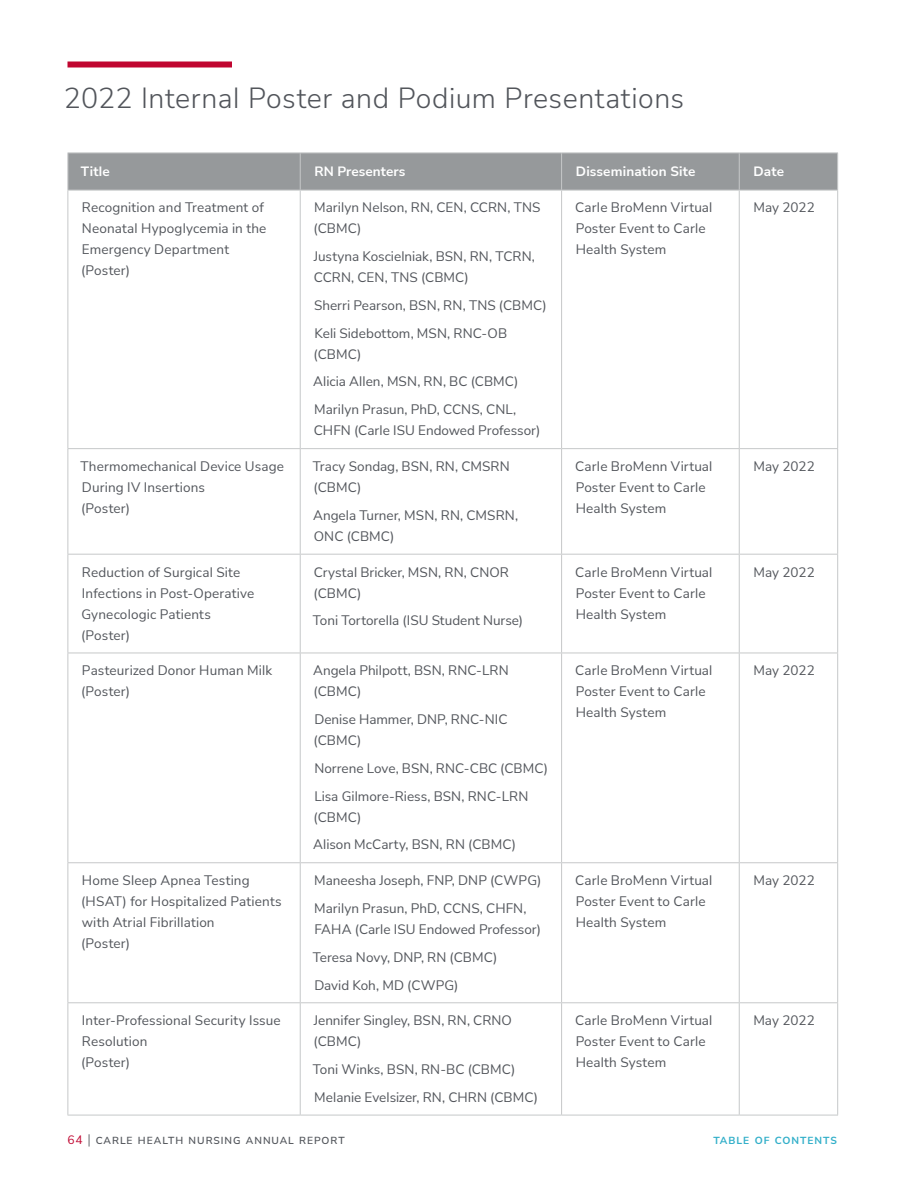
<style>
.page{position:relative;width:918px;height:1188px;background:#fff}
.page>*{position:absolute;margin:0;border:0;box-sizing:border-box;transform-origin:0 0}
.t1{font:300 28.5px "Nunito Sans";letter-spacing:.02em;color:#52555b}
.t2{font:13.5px/21px "Nunito Sans";letter-spacing:.01em;color:#52555b}
.t3{font:700 13.5px "Nunito Sans";letter-spacing:.01em;color:#fff}
.t4{font:600 10.2px "Nunito Sans";letter-spacing:.095em;color:#52555b}
.t5{font:700 10.2px "Nunito Sans";letter-spacing:.095em;color:#32afc9}
.s1{font-weight:400;font-size:12px;color:#c00630}
.s2{font-weight:300;font-size:13.5px}
</style>
<div class="page">
<div style="left:69px;top:154px;width:768px;height:36px;background:#96999b"></div>
<hr style="left:68px;top:153px;width:232px;height:1px;background:#c6c8c9">
<hr style="left:68px;top:153px;width:1px;height:37px;background:#c6c8c9">
<hr style="left:300px;top:153px;width:262px;height:1px;background:#c6c8c9">
<hr style="left:300px;top:153px;width:1px;height:37px;background:#c6c8c9">
<hr style="left:562px;top:153px;width:177px;height:1px;background:#c6c8c9">
<hr style="left:561px;top:153px;width:1px;height:37px;background:#c6c8c9">
<hr style="left:739px;top:153px;width:99px;height:1px;background:#c6c8c9">
<hr style="left:739px;top:153px;width:1px;height:37px;background:#c6c8c9">
<hr style="left:837px;top:153px;width:1px;height:37px;background:#c6c8c9">
<hr style="left:68px;top:190px;width:232px;height:1px;background:#c6c8c9">
<hr style="left:68px;top:190px;width:1px;height:258px;background:#c6c8c9">
<hr style="left:300px;top:190px;width:262px;height:1px;background:#c6c8c9">
<hr style="left:300px;top:190px;width:1px;height:258px;background:#c6c8c9">
<hr style="left:562px;top:190px;width:177px;height:1px;background:#c6c8c9">
<hr style="left:561px;top:190px;width:1px;height:258px;background:#c6c8c9">
<hr style="left:739px;top:190px;width:99px;height:1px;background:#c6c8c9">
<hr style="left:739px;top:190px;width:1px;height:258px;background:#c6c8c9">
<hr style="left:837px;top:190px;width:1px;height:258px;background:#c6c8c9">
<hr style="left:68px;top:448px;width:232px;height:1px;background:#c6c8c9">
<hr style="left:68px;top:449px;width:1px;height:105px;background:#c6c8c9">
<hr style="left:300px;top:448px;width:262px;height:1px;background:#c6c8c9">
<hr style="left:300px;top:449px;width:1px;height:105px;background:#c6c8c9">
<hr style="left:562px;top:448px;width:177px;height:1px;background:#c6c8c9">
<hr style="left:561px;top:449px;width:1px;height:105px;background:#c6c8c9">
<hr style="left:739px;top:448px;width:99px;height:1px;background:#c6c8c9">
<hr style="left:739px;top:449px;width:1px;height:105px;background:#c6c8c9">
<hr style="left:837px;top:449px;width:1px;height:105px;background:#c6c8c9">
<hr style="left:68px;top:554px;width:232px;height:1px;background:#c6c8c9">
<hr style="left:68px;top:555px;width:1px;height:98px;background:#c6c8c9">
<hr style="left:300px;top:554px;width:262px;height:1px;background:#c6c8c9">
<hr style="left:300px;top:555px;width:1px;height:98px;background:#c6c8c9">
<hr style="left:562px;top:554px;width:177px;height:1px;background:#c6c8c9">
<hr style="left:561px;top:555px;width:1px;height:98px;background:#c6c8c9">
<hr style="left:739px;top:554px;width:99px;height:1px;background:#c6c8c9">
<hr style="left:739px;top:555px;width:1px;height:98px;background:#c6c8c9">
<hr style="left:837px;top:555px;width:1px;height:98px;background:#c6c8c9">
<hr style="left:68px;top:653px;width:232px;height:1px;background:#c6c8c9">
<hr style="left:68px;top:653px;width:1px;height:209px;background:#c6c8c9">
<hr style="left:300px;top:653px;width:262px;height:1px;background:#c6c8c9">
<hr style="left:300px;top:653px;width:1px;height:209px;background:#c6c8c9">
<hr style="left:562px;top:653px;width:177px;height:1px;background:#c6c8c9">
<hr style="left:561px;top:653px;width:1px;height:209px;background:#c6c8c9">
<hr style="left:739px;top:653px;width:99px;height:1px;background:#c6c8c9">
<hr style="left:739px;top:653px;width:1px;height:209px;background:#c6c8c9">
<hr style="left:837px;top:653px;width:1px;height:209px;background:#c6c8c9">
<hr style="left:68px;top:862px;width:232px;height:1px;background:#c6c8c9">
<hr style="left:68px;top:863px;width:1px;height:139px;background:#c6c8c9">
<hr style="left:300px;top:862px;width:262px;height:1px;background:#c6c8c9">
<hr style="left:300px;top:863px;width:1px;height:139px;background:#c6c8c9">
<hr style="left:562px;top:862px;width:177px;height:1px;background:#c6c8c9">
<hr style="left:561px;top:863px;width:1px;height:139px;background:#c6c8c9">
<hr style="left:739px;top:862px;width:99px;height:1px;background:#c6c8c9">
<hr style="left:739px;top:863px;width:1px;height:139px;background:#c6c8c9">
<hr style="left:837px;top:863px;width:1px;height:139px;background:#c6c8c9">
<hr style="left:68px;top:1002px;width:232px;height:1px;background:#c6c8c9">
<hr style="left:68px;top:1003px;width:1px;height:112px;background:#c6c8c9">
<hr style="left:300px;top:1002px;width:262px;height:1px;background:#c6c8c9">
<hr style="left:300px;top:1003px;width:1px;height:112px;background:#c6c8c9">
<hr style="left:562px;top:1002px;width:177px;height:1px;background:#c6c8c9">
<hr style="left:561px;top:1003px;width:1px;height:112px;background:#c6c8c9">
<hr style="left:739px;top:1002px;width:99px;height:1px;background:#c6c8c9">
<hr style="left:739px;top:1003px;width:1px;height:112px;background:#c6c8c9">
<hr style="left:837px;top:1003px;width:1px;height:112px;background:#c6c8c9">
<hr style="left:68px;top:1115px;width:232px;height:1px;background:#c6c8c9">
<hr style="left:300px;top:1115px;width:262px;height:1px;background:#c6c8c9">
<hr style="left:562px;top:1115px;width:177px;height:1px;background:#c6c8c9">
<hr style="left:739px;top:1115px;width:99px;height:1px;background:#c6c8c9">
<div style="left:68px;top:62px;width:566px;height:6px;background:#c00630"></div>
<div style="left:233px;top:0;width:685px;height:77px;background:#fff"></div>
<h1 class="t1" style="left:64px;top:78px;width:622px">2022 Internal Poster and Podium Presentations</h1>
<p class="t3" style="left:81px;top:162px;width:30px">Title</p>
<p class="t3" style="left:314px;top:162px;width:92px">RN Presenters</p>
<p class="t3" style="left:576px;top:162px;width:121px">Dissemination Site</p>
<p class="t3" style="left:754px;top:162px;width:32px">Date</p>
<p class="t2" style="left:81px;top:197px;width:187px">Recognition and Treatment of<br>Neonatal Hypoglycemia in the<br>Emergency Department (Poster)</p>
<p class="t2" style="left:314px;top:197px;width:228px">Marilyn Nelson, RN, CEN, CCRN, TNS (CBMC)</p>
<p class="t2" style="left:575px;top:197px;width:139px">Carle BroMenn Virtual<br>Poster Event to Carle<br>Health System</p>
<p class="t2" style="left:753px;top:197px;width:63px">May 2022</p>
<p class="t2" style="left:314px;top:245px;width:223px">Justyna Koscielniak, BSN, RN, TCRN,<br>CCRN, CEN, TNS (CBMC)</p>
<p class="t2" style="left:314px;top:291px;width:234px;line-height:27.8px">Sherri Pearson, BSN, RN, TNS (CBMC)<br>Keli Sidebottom, MSN, RNC-OB</p>
<p class="t2" style="left:313px;top:340px;width:207px;line-height:27.8px">(CBMC)<br>Alicia Allen, MSN, RN, BC (CBMC)<br>Marilyn Prasun, PhD, CCNS, CNL,</p>
<p class="t2" style="left:314px;top:419px;width:228px">CHFN (Carle ISU Endowed Professor)</p>
<p class="t2" style="left:80px;top:455px;width:205px">Thermomechanical Device Usage<br>During IV Insertions<br>(Poster)</p>
<p class="t2" style="left:313px;top:455px;width:198px">Tracy Sondag, BSN, RN, CMSRN (CBMC)</p>
<p class="t2" style="left:313px;top:504px;width:207px">Angela Turner, MSN, RN, CMSRN,<br>ONC (CBMC)</p>
<p class="t2" style="left:81px;top:561px;width:175px">Reduction of Surgical Site<br>Infections in Post-Operative<br>Gynecologic Patients (Poster)</p>
<p class="t2" style="left:314px;top:561px;width:197px">Crystal Bricker, MSN, RN, CNOR (CBMC)</p>
<p class="t2" style="left:313px;top:610px;width:212px">Toni Tortorella (ISU Student Nurse)</p>
<p class="t2" style="left:81px;top:660px;width:193px">Pasteurized Donor Human Milk (Poster)</p>
<p class="t2" style="left:313px;top:660px;width:197px">Angela Philpott, BSN, RNC-LRN (CBMC)</p>
<p class="t2" style="left:314px;top:708px;width:196px">Denise Hammer, DNP, RNC-NIC (CBMC)</p>
<p class="t2" style="left:314px;top:754px;width:235px;line-height:27.8px">Norrene Love, BSN, RNC-CBC (CBMC)<br>Lisa Gilmore-Riess, BSN, RNC-LRN</p>
<p class="t2" style="left:313px;top:803px;width:204px;line-height:27.8px">(CBMC)<br>Alison McCarty, BSN, RN (CBMC)</p>
<p class="t2" style="left:81px;top:870px;width:202px">Home Sleep Apnea Testing (HSAT) for Hospitalized Patients with Atrial Fibrillation<br>(Poster)</p>
<p class="t2" style="left:314px;top:866px;width:229px;line-height:27.8px">Maneesha Joseph, FNP, DNP (CWPG)<br>Marilyn Prasun, PhD, CCNS, CHFN,</p>
<p class="t2" style="left:313px;top:915px;width:230px;line-height:27.8px">FAHA (Carle ISU Endowed Professor)<br>Teresa Novy, DNP, RN (CBMC)<br>David Koh, MD (CWPG)</p>
<p class="t2" style="left:81px;top:1010px;width:201px">Inter-Professional Security Issue<br>Resolution<br>(Poster)</p>
<p class="t2" style="left:314px;top:1010px;width:200px">Jennifer Singley, BSN, RN, CRNO (CBMC)</p>
<p class="t2" style="left:313px;top:1055px;width:227px;line-height:27.8px">Toni Winks, BSN, RN-BC (CBMC)<br>Melanie Evelsizer, RN, CHRN (CBMC)</p>
<p class="t2" style="left:575px;top:455px;width:139px">Carle BroMenn Virtual<br>Poster Event to Carle<br>Health System</p>
<p class="t2" style="left:753px;top:455px;width:63px">May 2022</p>
<p class="t2" style="left:575px;top:561px;width:139px">Carle BroMenn Virtual<br>Poster Event to Carle<br>Health System</p>
<p class="t2" style="left:753px;top:561px;width:63px">May 2022</p>
<p class="t2" style="left:575px;top:660px;width:139px">Carle BroMenn Virtual<br>Poster Event to Carle<br>Health System</p>
<p class="t2" style="left:753px;top:660px;width:63px">May 2022</p>
<p class="t2" style="left:575px;top:870px;width:139px">Carle BroMenn Virtual<br>Poster Event to Carle<br>Health System</p>
<p class="t2" style="left:753px;top:870px;width:63px">May 2022</p>
<p class="t2" style="left:575px;top:1010px;width:139px">Carle BroMenn Virtual<br>Poster Event to Carle<br>Health System</p>
<p class="t2" style="left:753px;top:1010px;width:63px">May 2022</p>
<p class="t4" style="left:68px;top:1134px;width:279px"><span class="s1">64</span> <span class="s2">|</span> CARLE HEALTH NURSING ANNUAL REPORT</p>
<p class="t5" style="left:713px;top:1134px;width:125px">TABLE OF CONTENTS</p>
</div>
